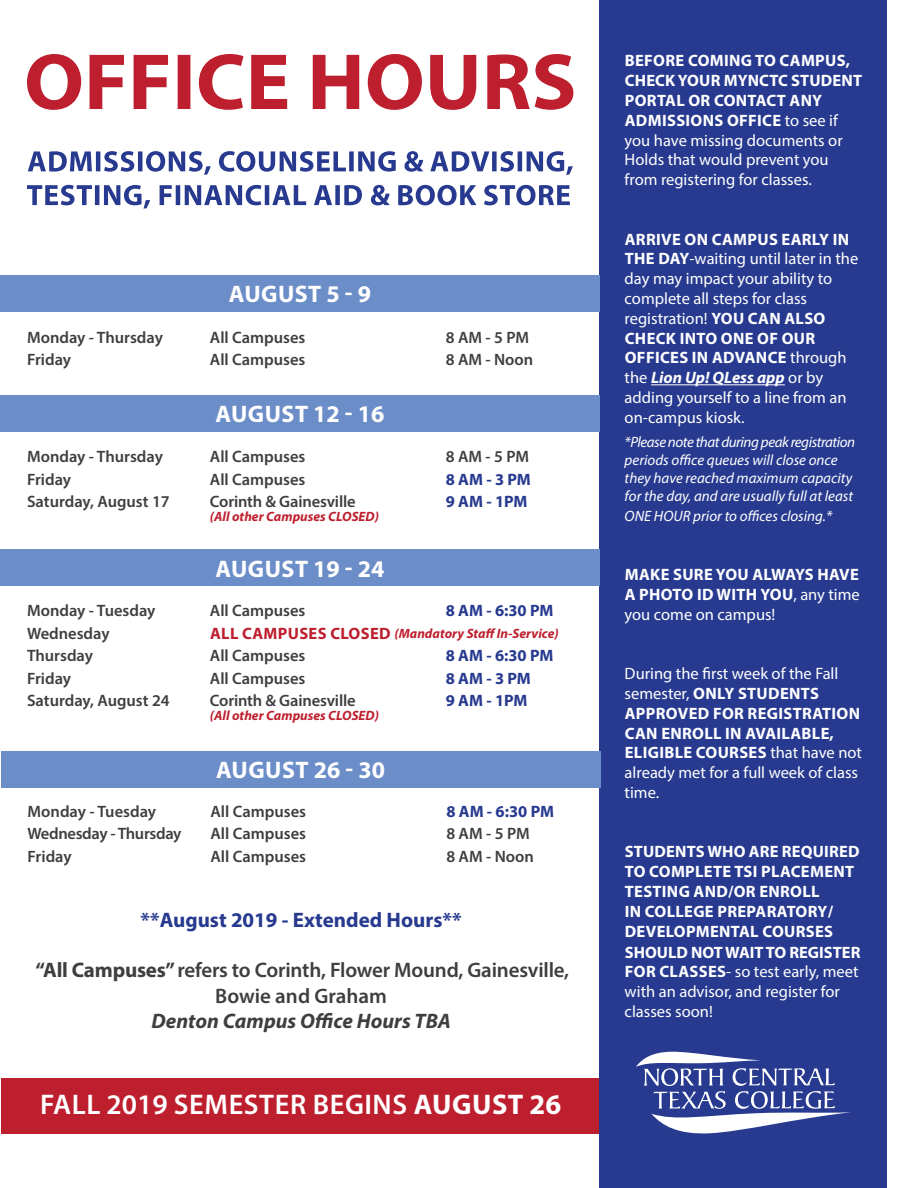
<style>
.page{position:relative;width:918px;height:1188px;background:#fff}
.page>*{position:absolute;margin:0;border:0;box-sizing:border-box;transform-origin:0 0}
.t1{font:600 28.5px "Myriad Pro";letter-spacing:.02em;color:#fff}
.t2{font:700 24px "Myriad Pro";letter-spacing:.02em;color:#fff}
.t3{font:600 21px/25.2px "Myriad Pro";letter-spacing:-.01em;color:#3e3e3f;text-align:center}
.t4{font:700 21px "Myriad Pro";color:#273a8f}
.t5{font:16.5px/19.8px "Myriad Pro";color:#fff}
.t6{font:600 16.5px "Myriad Pro";color:#3e3e3f}
.t7{font:700 16.5px/20px "Myriad Pro";letter-spacing:.02em;color:#fff;text-align:justify}
.t8{font:700 16.5px/22.5px "Myriad Pro";color:#273a8f}
.t9{font:600 16.5px "Myriad Pro";letter-spacing:-.02em;color:#3e3e3f}
.t10{font:700 16.5px "Myriad Pro";letter-spacing:.02em;color:#be1f2e}
.t11{font:italic 15px/18px "Myriad Pro";color:#fff}
.t12{font:italic 700 13.5px "Myriad Pro";color:#be1f2e}
.s1{font-weight:700}
.s2{font-weight:700;font-style:italic}
.s3{font-weight:400}
</style>
<div class="page">
<div style="left:1px;top:1078px;width:599px;height:56px;background:#be1f2e"></div>
<div style="left:600px;top:0;width:287px;height:1188px;background:#273a8f"></div>
<svg style="left:636px;top:1052px;width:215px;height:82px"></svg>
<svg style="left:27px;top:54px;width:546px;height:56px"></svg>
<svg style="left:160px;top:185px;width:410px;height:20px"></svg>
<svg style="left:28px;top:151px;width:545px;height:24px"></svg>
<hr style="left:651px;top:384px;width:134px;height:1px;background:#fff">
<div style="left:0;top:276px;width:600px;height:36px;background:#6b8dc8"></div>
<div style="left:0;top:396px;width:600px;height:36px;background:#6b8dc8"></div>
<div style="left:1px;top:752px;width:599px;height:36px;background:#6b8dc8"></div>
<div style="left:0;top:550px;width:600px;height:36px;background:#6b8dc8"></div>
<svg style="left:27px;top:185px;width:123px;height:24px"></svg>
<p class="t6" style="left:27px;top:327px;width:138px">Monday - Thursday</p>
<p class="t6" style="left:27px;top:349px;width:46px">Friday</p>
<p class="t6" style="left:27px;top:446px;width:138px">Monday - Thursday</p>
<p class="t6" style="left:27px;top:469px;width:46px">Friday</p>
<p class="t6" style="left:27px;top:491px;width:144px">Saturday, August 17</p>
<p class="t6" style="left:27px;top:600px;width:130px">Monday - Tuesday</p>
<p class="t6" style="left:27px;top:623px;width:84px">Wednesday</p>
<p class="t6" style="left:27px;top:645px;width:68px">Thursday</p>
<p class="t6" style="left:27px;top:668px;width:46px">Friday</p>
<p class="t6" style="left:27px;top:690px;width:144px">Saturday, August 24</p>
<p class="t6" style="left:28px;top:801px;width:130px">Monday - Tuesday</p>
<p class="t9" style="left:28px;top:823px;width:155px">Wednesday - Thursday</p>
<p class="t6" style="left:28px;top:846px;width:46px">Friday</p>
<p class="t2" style="left:229px;top:278px;width:144px">AUGUST 5 - 9</p>
<p class="t6" style="left:210px;top:327px;width:97px">All Campuses</p>
<p class="t6" style="left:210px;top:349px;width:97px">All Campuses</p>
<p class="t2" style="left:216px;top:399px;width:170px">AUGUST 12 - 16</p>
<p class="t6" style="left:210px;top:446px;width:97px">All Campuses</p>
<p class="t6" style="left:210px;top:469px;width:97px">All Campuses</p>
<p class="t6" style="left:210px;top:491px;width:147px">Corinth &amp; Gainesville</p>
<p class="t12" style="left:210px;top:507px;width:171px">(All other Campuses CLOSED)</p>
<p class="t6" style="left:446px;top:327px;width:85px">8 AM - 5 PM</p>
<p class="t6" style="left:446px;top:349px;width:89px">8 AM - Noon</p>
<p class="t6" style="left:446px;top:446px;width:85px">8 AM - 5 PM</p>
<p class="t8" style="left:446px;top:467px;width:87px">8 AM - 3 PM</p>
<p class="t8" style="left:446px;top:490px;width:83px">9 AM - 1PM</p>
<p class="t2" style="left:216px;top:553px;width:170px">AUGUST 19 - 24</p>
<p class="t6" style="left:210px;top:600px;width:97px">All Campuses</p>
<p class="t10" style="left:210px;top:623px;width:182px">ALL CAMPUSES CLOSED</p>
<p class="t6" style="left:210px;top:645px;width:97px">All Campuses</p>
<p class="t6" style="left:210px;top:668px;width:97px">All Campuses</p>
<p class="t6" style="left:210px;top:690px;width:147px">Corinth &amp; Gainesville</p>
<p class="t12" style="left:210px;top:707px;width:171px">(All other Campuses CLOSED)</p>
<p class="t8" style="left:446px;top:599px;width:109px">8 AM - 6:30 PM</p>
<p class="t8" style="left:446px;top:644px;width:109px">8 AM - 6:30 PM<br>8 AM - 3 PM</p>
<p class="t8" style="left:446px;top:689px;width:83px">9 AM - 1PM</p>
<p class="t12" style="left:394px;top:625px;width:166px">(Mandatory Staff In-Service)</p>
<p class="t2" style="left:216px;top:755px;width:170px">AUGUST 26 - 30</p>
<p class="t6" style="left:211px;top:801px;width:97px">All Campuses</p>
<p class="t6" style="left:211px;top:823px;width:97px">All Campuses</p>
<p class="t6" style="left:211px;top:846px;width:97px">All Campuses</p>
<p class="t8" style="left:446px;top:799px;width:109px">8 AM - 6:30 PM</p>
<p class="t6" style="left:446px;top:823px;width:85px">8 AM - 5 PM</p>
<p class="t6" style="left:446px;top:846px;width:89px">8 AM - Noon</p>
<p class="t4" style="left:141px;top:906px;width:322px">**August 2019 - Extended Hours**</p>
<p class="t3" style="left:35px;top:957px;width:535px"><span class="s1">“All Campuses”</span> refers to Corinth, Flower Mound, Gainesville,<br>Bowie and Graham<br><span class="s2">Denton Campus Office Hours TBA</span></p>
<p class="t1" style="left:40px;top:1086px;width:523px">FALL 2019 SEMESTER BEGINS <span class="s1">AUGUST 26</span></p>
<p class="t5" style="left:625px;top:51px;width:239px"><span class="s1">BEFORE COMING TO CAMPUS,<br>CHECK YOUR MYNCTC STUDENT<br>PORTAL OR CONTACT ANY<br>ADMISSIONS OFFICE</span> to see if you have missing documents or<br>Holds that would prevent you from registering for classes.</p>
<p class="t5" style="left:625px;top:229px;width:235px"><span class="s1">ARRIVE ON CAMPUS EARLY IN<br>THE DAY</span>-waiting until later in the day may impact your ability to complete all steps for class registration! <span class="s1">YOU CAN ALSO<br>CHECK INTO ONE OF OUR<br>OFFICES IN ADVANCE</span> through the <span class="s2">Lion Up! QLess app</span> or by adding yourself to a line from an on-campus kiosk.</p>
<p class="t11" style="left:625px;top:433px;width:232px">*Please note that during peak registration periods office queues will close once they have reached maximum capacity for the day, and are usually full at least</p>
<p class="t11" style="left:625px;top:507px;width:209px">ONE HOUR prior to offices closing.*</p>
<p class="t7" style="left:625px;top:564px;width:237px">MAKE SURE YOU ALWAYS HAVE A PHOTO ID WITH YOU<span class="s3">, any time you come on campus!</span></p>
<p class="t5" style="left:625px;top:664px;width:239px">During the first week of the Fall semester, <span class="s1">ONLY STUDENTS<br>APPROVED FOR REGISTRATION<br>CAN ENROLL IN AVAILABLE,<br>ELIGIBLE COURSES</span> that have not already met for a full week of class time.</p>
<p class="t7" style="left:625px;top:841px;width:237px;text-align:left">STUDENTS WHO ARE REQUIRED<br>TO COMPLETE TSI PLACEMENT<br>TESTING AND/OR ENROLL<br>IN COLLEGE PREPARATORY/<br>DEVELOPMENTAL COURSES<br>SHOULD NOT WAIT TO REGISTER<br>FOR CLASSES<span class="s3">- so test early, meet with an advisor, and register for classes soon!</span></p>
</div>
